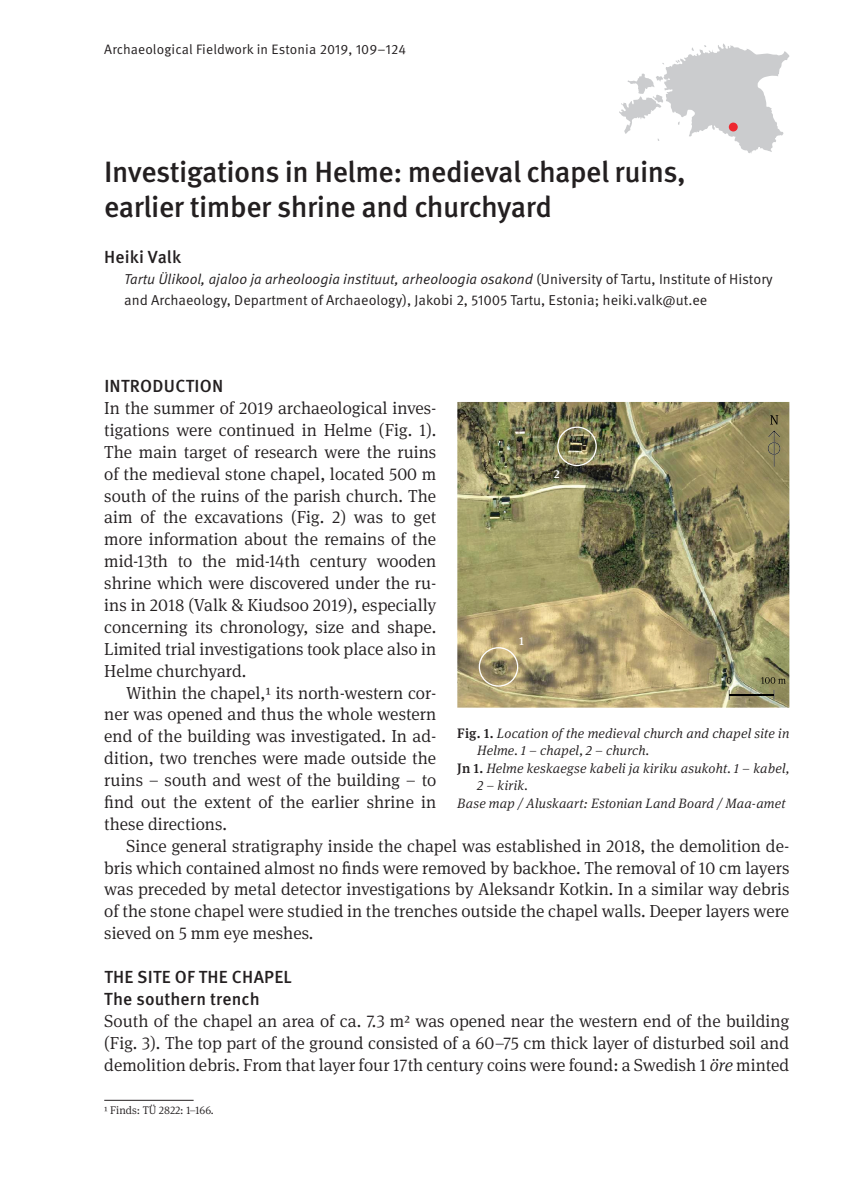
<style>
.page{position:relative;width:844px;height:1191px;background:#fff}
.page>*{position:absolute;margin:0;border:0;box-sizing:border-box;transform-origin:0 0}
.t1{font:500 29.4px/35px "Meta Pro";letter-spacing:-.02em;color:#231f20}
.t2{font:300 17.5px/21.9px "Meta Serif Pro";color:#231f20;text-align:justify}
.t3{font:500 17.5px/21.9px "Meta Pro";letter-spacing:.015em;color:#231f20}
.t4{font:14.35px/21px "Meta Pro";color:#231f20}
.t5{font:italic 300 13.65px "Meta Serif Pro";letter-spacing:.01em;color:#231f20}
.t6{font:13.65px "Meta Pro";letter-spacing:.01em;color:#231f20}
.t7{font:500 11.55px "Meta Serif Pro";color:#fff}
.t8{font:300 11.2px "Meta Serif Pro";color:#231f20}
.s1{font-style:italic}
.s2{font-weight:500;font-style:normal}
</style>
<div class="page">
<hr style="left:104px;top:1100px;width:89px;height:1px;background:#231f20">
<img style="left:457px;top:402px;width:332px;height:305px">
<img style="left:730px;top:694px;width:43px;height:1px">
<svg style="left:728px;top:690px;width:2px;height:10px"></svg>
<svg style="left:726px;top:677px;width:5px;height:6px"></svg>
<img style="left:761px;top:677px;width:24px;height:6px">
<div style="left:557px;top:426px;width:39px;height:40px;border:1px solid #fff;border-radius:50%"></div>
<div style="left:478px;top:647px;width:40px;height:39px;border:1px solid #fff;border-radius:50%"></div>
<svg style="left:619px;top:43px;width:171px;height:110px"></svg>
<div style="left:728px;top:123px;width:9px;height:8px;background:#ee2830;border-radius:50%"></div>
<img style="left:768px;top:430px;width:11px;height:37px">
<svg style="left:767px;top:442px;width:13px;height:13px"></svg>
<svg style="left:769px;top:415px;width:9px;height:9px"></svg>
<p class="t6" style="left:104px;top:41px;width:303px">Archaeological Fieldwork in Estonia 2019, 109–124</p>
<h1 class="t1" style="left:104px;top:155px;width:582px">Investigations in Helme: medieval chapel ruins, earlier timber shrine and churchyard</h1>
<p class="t3" style="left:104px;top:246px;width:78px">Heiki Valk</p>
<p class="t4" style="left:124px;top:269px;width:650px"><span class="s1">Tartu Ülikool, ajaloo ja arheoloogia instituut, arheoloogia osakond</span> (University of Tartu, Institute of History and Archaeology, Department of Archaeology), Jakobi 2, 51005 Tartu, Estonia; heiki.valk@ut.ee</p>
<p class="t3" style="left:104px;top:376px;width:120px">INTRODUCTION</p>
<p class="t2" style="left:104px;top:396px;width:333px">In the summer of 2019 archaeological inves&shy;tigations were continued in Helme (Fig. 1).<br>The main target of research were the ruins of the medieval stone chapel, located 500 m south of the ruins of the parish church. The aim of the excavations (Fig. 2) was to get more information about the remains of the mid-13th to the mid-14th century wooden shrine which were discovered under the ru&shy;ins in 2018 (Valk &amp; Kiudsoo 2019), especially concerning its chronology, size and shape.<br>Limited trial investigations took place also in Helme churchyard.</p>
<p class="t2" style="left:104px;top:680px;width:333px;text-indent:22px">Within the chapel,¹ its north-western cor&shy;ner was opened and thus the whole western end of the building was investigated. In ad&shy;dition, two trenches were made outside the ruins – south and west of the building – to find out the extent of the earlier shrine in these directions.</p>
<p class="t2" style="left:104px;top:834px;width:686px;text-indent:22px">Since general stratigraphy inside the chapel was established in 2018, the demolition de&shy;bris which contained almost no finds were removed by backhoe. The removal of 10 cm layers was preceded by metal detector investigations by Aleksandr Kotkin. In a similar way debris of the stone chapel were studied in the trenches outside the chapel walls. Deeper layers were sieved on 5 mm eye meshes.</p>
<p class="t3" style="left:104px;top:966px;width:189px">THE SITE OF THE CHAPEL<br>The southern trench</p>
<p class="t2" style="left:104px;top:1009px;width:686px">South of the chapel an area of ca. 7.3 m² was opened near the western end of the building (Fig. 3). The top part of the ground consisted of a 60–75 cm thick layer of disturbed soil and demolition debris. From that layer four 17th century coins were found: a Swedish 1 <span class="s1">öre</span> minted</p>
<p class="t8" style="left:104px;top:1102px;width:111px">¹ Finds: TÜ 2822: 1–166.</p>
<p class="t7" style="left:554px;top:465px;width:7px">2</p>
<p class="t7" style="left:519px;top:632px;width:6px">1</p>
<p class="t5" style="left:457px;top:723px;width:333px"><span class="s2">Fig. 1.</span> Location of the medieval church and chapel site in</p>
<p class="t5" style="left:477px;top:741px;width:173px">Helme. 1 – chapel, 2 – church.</p>
<p class="t5" style="left:457px;top:758px;width:333px"><span class="s2">Jn 1.</span> Helme keskaegse kabeli ja kiriku asukoht. 1 – kabel,</p>
<p class="t5" style="left:477px;top:776px;width:52px">2 – kirik.</p>
<p class="t5" style="left:457px;top:793px;width:330px">Base map / Aluskaart: Estonian Land Board / Maa-amet</p>
</div>
